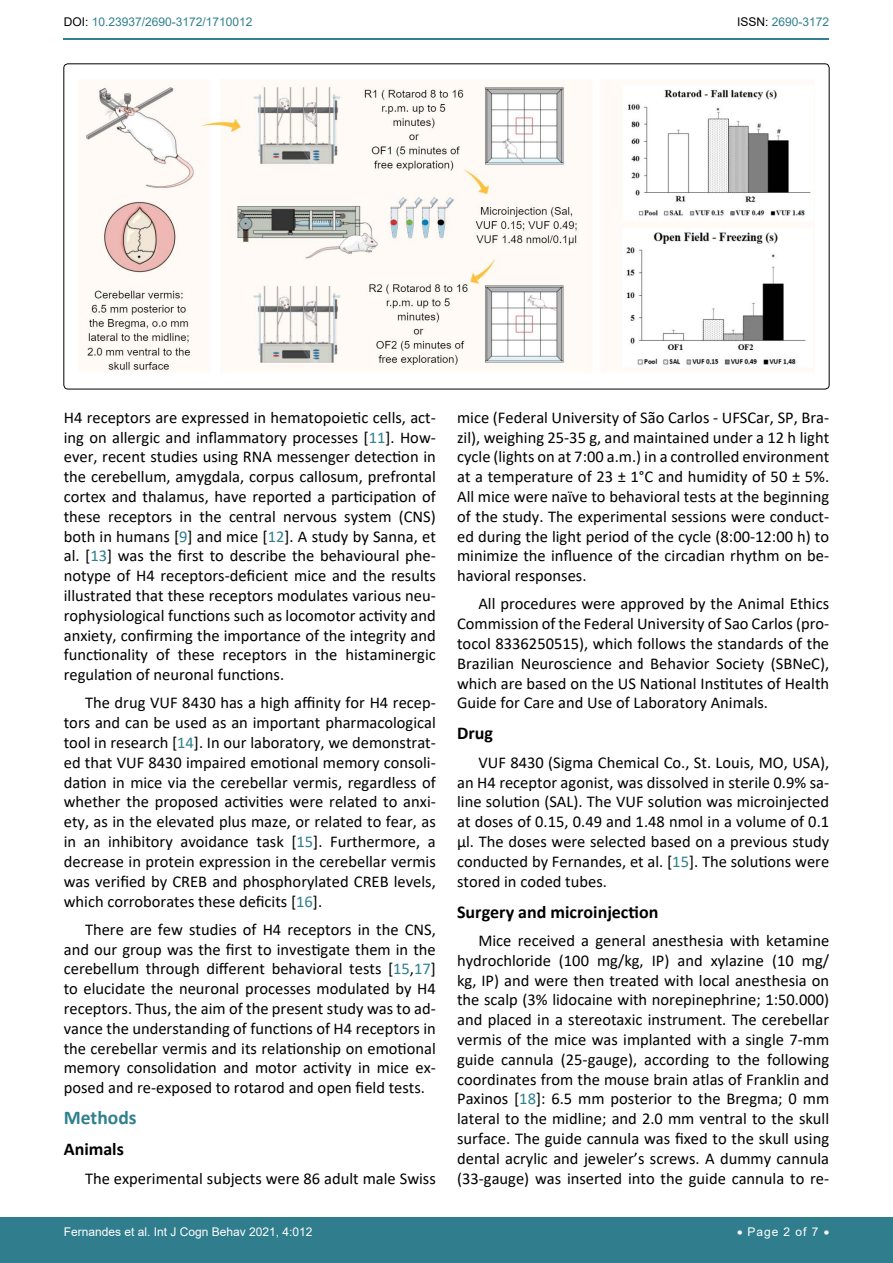
<style>
.page{position:relative;width:893px;height:1263px;background:#fff}
.page>*{position:absolute;margin:0;border:0;box-sizing:border-box;transform-origin:0 0}
.t1{font:700 19.5px "Calibri";color:#30808d}
.t2{font:700 18px "Calibri";color:#000}
.t3{font:16.5px/19.8px "Calibri";color:#000;text-align:justify}
.t4{font:12px "Arial";color:#fff}
.t5{font:12px "Arial";color:#30808d}
.s1{color:#000}
.s2{color:#30808d}
</style>
<div class="page">
<div style="left:0;top:1217px;width:893px;height:46px;background:#307d8d"></div>
<hr style="left:64px;top:38px;width:765px;height:2px;background:#30808d">
<img style="left:83px;top:80px;width:730px;height:292px">
<p class="t5" style="left:64px;top:14px;width:190px"><span class="s1">DOI:</span> 10.23937/2690-3172/1710012</p>
<p class="t5" style="left:737px;top:14px;width:94px"><span class="s1">ISSN:</span> 2690-3172</p>
<p class="t3" style="left:64px;top:407px;width:374px">H4 receptors are expressed in hematopoietic cells, act&shy;ing on allergic and inflammatory processes [<span class="s2">11</span>]. How&shy;ever, recent studies using RNA messenger detection in the cerebellum, amygdala, corpus callosum, prefrontal cortex and thalamus, have reported a participation of these receptors in the central nervous system (CNS) both in humans [<span class="s2">9</span>] and mice [<span class="s2">12</span>]. A study by Sanna, et al. [<span class="s2">13</span>] was the first to describe the behavioural phe&shy;notype of H4 receptors-deficient mice and the results illustrated that these receptors modulates various neu&shy;rophysiological functions such as locomotor activity and anxiety, confirming the importance of the integrity and functionality of these receptors in the histaminergic regulation of neuronal functions.</p>
<p class="t3" style="left:64px;top:693px;width:374px;text-indent:21px">The drug VUF 8430 has a high affinity for H4 recep&shy;tors and can be used as an important pharmacological tool in research [<span class="s2">14</span>]. In our laboratory, we demonstrat&shy;ed that VUF 8430 impaired emotional memory consoli&shy;dation in mice via the cerebellar vermis, regardless of whether the proposed activities were related to anxi&shy;ety, as in the elevated plus maze, or related to fear, as in an inhibitory avoidance task [<span class="s2">15</span>]. Furthermore, a decrease in protein expression in the cerebellar vermis was verified by CREB and phosphorylated CREB levels, which corroborates these deficits [<span class="s2">16</span>].</p>
<p class="t3" style="left:64px;top:919px;width:374px;text-indent:21px">There are few studies of H4 receptors in the CNS, and our group was the first to investigate them in the cerebellum through different behavioral tests [<span class="s2">15</span>,<span class="s2">17</span>] to elucidate the neuronal processes modulated by H4 receptors. Thus, the aim of the present study was to ad&shy;vance the understanding of functions of H4 receptors in the cerebellar vermis and its relationship on emotional memory consolidation and motor activity in mice ex&shy;posed and re-exposed to rotarod and open field tests.</p>
<p class="t1" style="left:64px;top:1104px;width:74px">Methods</p>
<p class="t2" style="left:64px;top:1136px;width:62px">Animals</p>
<p class="t3" style="left:85px;top:1168px;width:352px">The experimental subjects were 86 adult male Swiss</p>
<p class="t3" style="left:457px;top:407px;width:374px">mice (Federal University of São Carlos - UFSCar, SP, Bra&shy;zil), weighing 25-35 g, and maintained under a 12 h light cycle (lights on at 7:00 a.m.) in a controlled environment at a temperature of 23 ± 1°C and humidity of 50 ± 5%.<br>All mice were naïve to behavioral tests at the beginning of the study. The experimental sessions were conduct&shy;ed during the light period of the cycle (8:00-12:00 h) to minimize the influence of the circadian rhythm on be&shy;havioral responses.</p>
<p class="t3" style="left:457px;top:594px;width:374px;text-indent:21px">All procedures were approved by the Animal Ethics Commission of the Federal University of Sao Carlos (pro&shy;tocol 8336250515), which follows the standards of the Brazilian Neuroscience and Behavior Society (SBNeC), which are based on the US National Institutes of Health Guide for Care and Use of Laboratory Animals.</p>
<p class="t2" style="left:457px;top:721px;width:37px">Drug</p>
<p class="t3" style="left:457px;top:752px;width:374px;text-indent:21px">VUF 8430 (Sigma Chemical Co., St. Louis, MO, USA), an H4 receptor agonist, was dissolved in sterile 0.9% sa&shy;line solution (SAL). The VUF solution was microinjected at doses of 0.15, 0.49 and 1.48 nmol in a volume of 0.1 μl. The doses were selected based on a previous study conducted by Fernandes, et al. [<span class="s2">15</span>]. The solutions were stored in coded tubes.</p>
<p class="t2" style="left:457px;top:899px;width:203px">Surgery and microinjection</p>
<p class="t3" style="left:457px;top:930px;width:374px;text-indent:21px">Mice received a general anesthesia with ketamine hydrochloride (100 mg/kg, IP) and xylazine (10 mg/ kg, IP) and were then treated with local anesthesia on the scalp (3% lidocaine with norepinephrine; 1:50.000) and placed in a stereotaxic instrument. The cerebellar vermis of the mice was implanted with a single 7-mm guide cannula (25-gauge), according to the following coordinates from the mouse brain atlas of Franklin and Paxinos [<span class="s2">18</span>]: 6.5 mm posterior to the Bregma; 0 mm lateral to the midline; and 2.0 mm ventral to the skull surface. The guide cannula was fixed to the skull using dental acrylic and jeweler’s screws. A dummy cannula (33-gauge) was inserted into the guide cannula to re-</p>
<p class="t4" style="left:64px;top:1223px;width:250px">Fernandes et al. Int J Cogn Behav 2021, 4:012</p>
<p class="t4" style="left:737px;top:1223px;width:94px">• Page 2 of 7 •</p>
</div>
